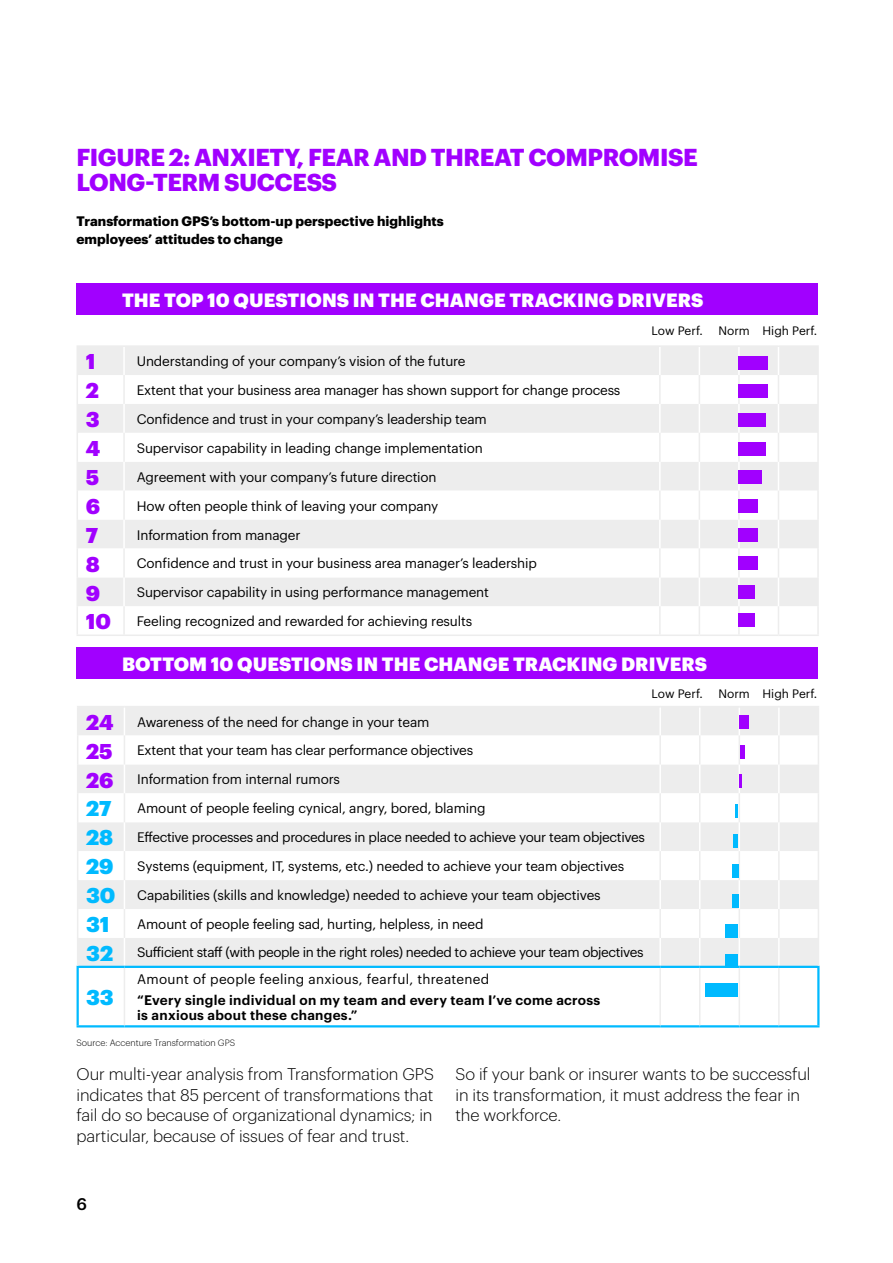
<style>
.page{position:relative;width:893px;height:1263px;background:#fff}
.page>*{position:absolute;margin:0;border:0;box-sizing:border-box;transform-origin:0 0}
.t1{font:700 24px/25.5px "Graphik";letter-spacing:-.02em;color:#a100ff}
.t2{font:900 21px "Graphik";color:#a100ff}
.t3{font:900 21px "Graphik";color:#00baff}
.t4{font:900 18.9px "Graphik";letter-spacing:.005em;color:#fff}
.t5{font:300 16.5px/20.7px "Graphik";letter-spacing:-.005em;color:#000;text-align:justify}
.t6{font:500 16.5px "Graphik";color:#000}
.t7{font:13.5px/28.8px "Graphik";letter-spacing:-.01em;color:#000}
.t8{font:13.5px/28.3px "Graphik";letter-spacing:-.03em;color:#000}
.t9{font:600 13.5px/14.7px "Graphik";letter-spacing:.02em;color:#000}
.t10{font:700 13.5px/17.7px "Graphik";color:#000}
.t11{font:13.5px "Graphik";letter-spacing:.02em;color:#000}
.t12{font:12px "Graphik";color:#000}
.t13{font:300 9px "Graphik";color:#000}
.s1{font-weight:900;font-size:21px;color:#a100ff}
.s2{font-weight:900;font-size:21px;color:#00baff}
</style>
<div class="page">
<div style="left:125px;top:347px;width:534px;height:28px;background:#ededed"></div>
<svg style="left:125px;top:404px;width:534px;height:202px;fill:#ededed"></svg>
<hr style="left:77px;top:345px;width:47px;height:2px;background:#ededed">
<hr style="left:124px;top:345px;width:536px;height:2px;background:#ededed">
<hr style="left:660px;top:345px;width:39px;height:2px;background:#ededed">
<hr style="left:699px;top:345px;width:40px;height:2px;background:#ededed">
<hr style="left:739px;top:345px;width:39px;height:2px;background:#ededed">
<hr style="left:778px;top:345px;width:41px;height:2px;background:#ededed">
<hr style="left:817px;top:347px;width:2px;height:28px;background:#ededed">
<hr style="left:123px;top:375px;width:2px;height:29px;background:#ededed">
<hr style="left:659px;top:375px;width:2px;height:29px;background:#ededed">
<hr style="left:817px;top:375px;width:2px;height:29px;background:#ededed">
<hr style="left:817px;top:404px;width:2px;height:29px;background:#ededed">
<hr style="left:123px;top:433px;width:2px;height:29px;background:#ededed">
<hr style="left:659px;top:433px;width:2px;height:29px;background:#ededed">
<hr style="left:817px;top:433px;width:2px;height:29px;background:#ededed">
<hr style="left:817px;top:462px;width:2px;height:29px;background:#ededed">
<hr style="left:123px;top:491px;width:2px;height:29px;background:#ededed">
<hr style="left:659px;top:491px;width:2px;height:29px;background:#ededed">
<hr style="left:817px;top:491px;width:2px;height:29px;background:#ededed">
<hr style="left:817px;top:520px;width:2px;height:28px;background:#ededed">
<hr style="left:123px;top:548px;width:2px;height:29px;background:#ededed">
<hr style="left:659px;top:548px;width:2px;height:29px;background:#ededed">
<hr style="left:817px;top:548px;width:2px;height:29px;background:#ededed">
<hr style="left:817px;top:577px;width:2px;height:29px;background:#ededed">
<svg style="left:77px;top:347px;width:46px;height:287px"></svg>
<hr style="left:77px;top:634px;width:47px;height:2px;background:#ededed">
<hr style="left:123px;top:606px;width:2px;height:28px;background:#ededed">
<hr style="left:124px;top:634px;width:536px;height:2px;background:#ededed">
<hr style="left:659px;top:606px;width:2px;height:28px;background:#ededed">
<hr style="left:660px;top:634px;width:39px;height:2px;background:#ededed">
<hr style="left:699px;top:634px;width:40px;height:2px;background:#ededed">
<hr style="left:739px;top:634px;width:39px;height:2px;background:#ededed">
<svg style="left:661px;top:347px;width:156px;height:287px"></svg>
<hr style="left:817px;top:606px;width:2px;height:28px;background:#ededed">
<hr style="left:778px;top:634px;width:41px;height:2px;background:#ededed">
<div style="left:738px;top:356px;width:30px;height:13px;background:#a100ff"></div>
<div style="left:738px;top:385px;width:30px;height:13px;background:#a100ff"></div>
<div style="left:738px;top:413px;width:27px;height:14px;background:#a100ff"></div>
<div style="left:738px;top:442px;width:27px;height:13px;background:#a100ff"></div>
<div style="left:738px;top:471px;width:23px;height:13px;background:#a100ff"></div>
<div style="left:738px;top:499px;width:20px;height:13px;background:#a100ff"></div>
<div style="left:738px;top:528px;width:20px;height:13px;background:#a100ff"></div>
<div style="left:738px;top:556px;width:20px;height:14px;background:#a100ff"></div>
<div style="left:738px;top:585px;width:17px;height:13px;background:#a100ff"></div>
<div style="left:738px;top:614px;width:17px;height:13px;background:#a100ff"></div>
<div style="left:77px;top:283px;width:741px;height:32px;background:#a100ff"></div>
<div style="left:125px;top:707px;width:534px;height:28px;background:#ededed"></div>
<svg style="left:125px;top:765px;width:534px;height:201px;fill:#ededed"></svg>
<hr style="left:124px;top:966px;width:536px;height:2px;background:#00baff">
<hr style="left:660px;top:966px;width:40px;height:2px;background:#00baff">
<hr style="left:700px;top:966px;width:39px;height:2px;background:#00baff">
<hr style="left:739px;top:966px;width:40px;height:2px;background:#00baff">
<hr style="left:779px;top:966px;width:40px;height:2px;background:#00baff">
<hr style="left:817px;top:968px;width:2px;height:57px;background:#00baff">
<hr style="left:77px;top:1025px;width:47px;height:2px;background:#00baff">
<hr style="left:124px;top:1025px;width:536px;height:2px;background:#00baff">
<hr style="left:660px;top:1025px;width:40px;height:2px;background:#00baff">
<hr style="left:700px;top:1025px;width:39px;height:2px;background:#00baff">
<hr style="left:739px;top:1025px;width:40px;height:2px;background:#00baff">
<hr style="left:779px;top:1025px;width:40px;height:2px;background:#00baff">
<hr style="left:77px;top:706px;width:47px;height:1px;background:#ededed">
<hr style="left:124px;top:706px;width:536px;height:1px;background:#ededed">
<hr style="left:659px;top:735px;width:2px;height:29px;background:#ededed">
<hr style="left:659px;top:793px;width:2px;height:29px;background:#ededed">
<hr style="left:659px;top:851px;width:2px;height:29px;background:#ededed">
<hr style="left:659px;top:909px;width:2px;height:29px;background:#ededed">
<svg style="left:77px;top:707px;width:48px;height:319px"></svg>
<hr style="left:124px;top:968px;width:1px;height:57px;background:#ededed">
<hr style="left:659px;top:968px;width:2px;height:57px;background:#ededed">
<hr style="left:699px;top:968px;width:1px;height:57px;background:#ededed">
<hr style="left:739px;top:968px;width:1px;height:57px;background:#ededed">
<hr style="left:778px;top:968px;width:2px;height:57px;background:#ededed">
<svg style="left:660px;top:706px;width:159px;height:261px"></svg>
<hr style="left:734px;top:834px;width:4px;height:14px;background:#00baff">
<div style="left:732px;top:894px;width:6px;height:13px;background:#00baff"></div>
<div style="left:732px;top:864px;width:6px;height:13px;background:#00baff"></div>
<div style="left:725px;top:924px;width:13px;height:13px;background:#00baff"></div>
<div style="left:725px;top:954px;width:13px;height:13px;background:#00baff"></div>
<div style="left:705px;top:984px;width:33px;height:13px;background:#00baff"></div>
<div style="left:77px;top:647px;width:741px;height:32px;background:#a100ff"></div>
<h1 class="t1" style="left:77px;top:142px;width:623px">FIGURE 2: ANXIETY, FEAR AND THREAT COMPROMISE<br>LONG-TERM SUCCESS</h1>
<p class="t10" style="left:77px;top:211px;width:369px">Transformation GPS’s bottom-up perspective highlights employees’ attitudes to change</p>
<h3 class="t4" style="left:122px;top:286px;width:583px">THE TOP 10 QUESTIONS IN THE CHANGE TRACKING DRIVERS</h3>
<h2 class="t2" style="left:86px;top:345px;width:11px">1</h2>
<p class="t7" style="left:137px;top:346px;width:330px">Understanding of your company’s vision of the future</p>
<h2 class="t2" style="left:86px;top:374px;width:15px">2</h2>
<p class="t7" style="left:137px;top:375px;width:485px">Extent that your business area manager has shown support for change process</p>
<h2 class="t2" style="left:86px;top:403px;width:15px">3</h2>
<p class="t7" style="left:137px;top:403px;width:352px">Confidence and trust in your company’s leadership team</p>
<h2 class="t2" style="left:86px;top:432px;width:16px">4</h2>
<p class="t7" style="left:137px;top:432px;width:347px">Supervisor capability in leading change implementation</p>
<h2 class="t2" style="left:86px;top:461px;width:15px">5</h2>
<p class="t7" style="left:137px;top:461px;width:301px">Agreement with your company’s future direction</p>
<h2 class="t2" style="left:86px;top:490px;width:16px">6</h2>
<p class="t7" style="left:137px;top:490px;width:303px">How often people think of leaving your company</p>
<h2 class="t2" style="left:86px;top:519px;width:14px">7</h2>
<p class="t7" style="left:137px;top:519px;width:165px">Information from manager</p>
<h2 class="t2" style="left:86px;top:548px;width:15px">8</h2>
<p class="t7" style="left:137px;top:548px;width:402px">Confidence and trust in your business area manager’s leadership</p>
<h2 class="t2" style="left:86px;top:577px;width:16px">9</h2>
<p class="t7" style="left:86px;top:577px;width:405px;text-indent:51px">Supervisor capability in using performance management<br><span class="s1">10</span> Feeling recognized and rewarded for achieving results</p>
<p class="t12" style="left:652px;top:322px;width:53px">Low Perf.</p>
<p class="t12" style="left:718px;top:322px;width:100px">Norm High Perf.</p>
<h3 class="t4" style="left:122px;top:649px;width:586px">BOTTOM 10 QUESTIONS IN THE CHANGE TRACKING DRIVERS</h3>
<p class="t7" style="left:86px;top:706px;width:560px"><span class="s1">24</span> Awareness of the need for change in your team<br><span class="s1">25</span> Extent that your team has clear performance objectives<br><span class="s1">26</span> Information from internal rumors<br><span class="s2">27</span> Amount of people feeling cynical, angry, bored, blaming<br><span class="s2">28</span> Effective processes and procedures in place needed to achieve your team objectives <span class="s2">29</span> Systems (equipment, IT, systems, etc.) needed to achieve your team objectives <span class="s2">30</span> Capabilities (skills and knowledge) needed to achieve your team objectives</p>
<h2 class="t3" style="left:86px;top:908px;width:25px">31</h2>
<p class="t8" style="left:86px;top:909px;width:559px;text-indent:51px">Amount of people feeling sad, hurting, helpless, in need<br><span class="s2">32</span> Sufficient staff (with people in the right roles) needed to achieve your team objectives</p>
<h2 class="t3" style="left:86px;top:981px;width:29px">33</h2>
<p class="t11" style="left:137px;top:969px;width:354px">Amount of people feeling anxious, fearful, threatened</p>
<p class="t9" style="left:137px;top:992px;width:465px">“Every single individual on my team and every team I’ve come across is anxious about these changes.”</p>
<p class="t13" style="left:77px;top:1036px;width:160px">Source: Accenture Transformation GPS</p>
<p class="t12" style="left:652px;top:685px;width:53px">Low Perf.</p>
<p class="t12" style="left:718px;top:685px;width:100px">Norm High Perf.</p>
<p class="t5" style="left:77px;top:1062px;width:359px">Our multi-year analysis from Transformation GPS indicates that 85 percent of transformations that fail do so because of organizational dynamics; in particular, because of issues of fear and trust.</p>
<p class="t5" style="left:455px;top:1062px;width:357px;text-align:left">So if your bank or insurer wants to be successful in its transformation, it must address the fear in the workforce.</p>
<p class="t6" style="left:77px;top:1192px;width:12px">6</p>
</div>
